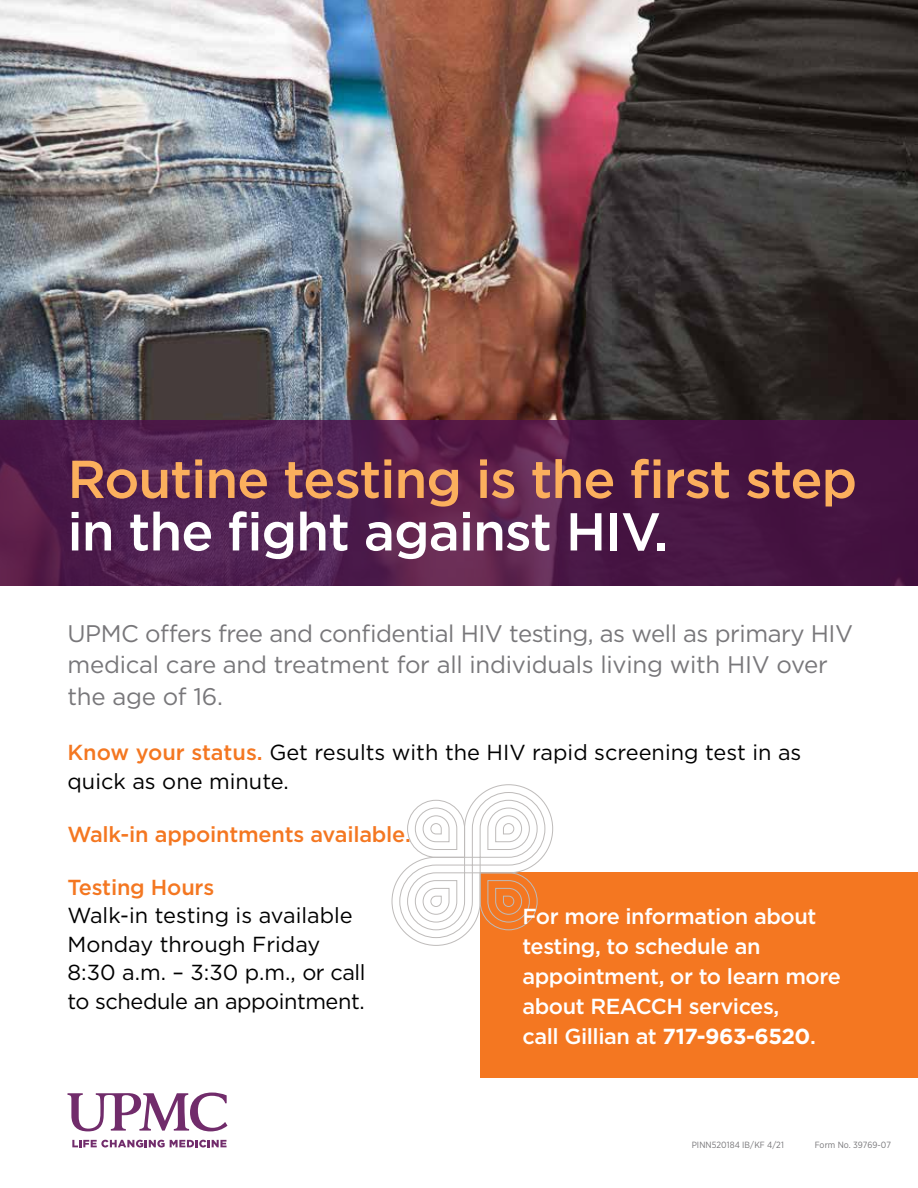
<style>
.page{position:relative;width:918px;height:1188px;background:#fff}
.page>*{position:absolute;margin:0;border:0;box-sizing:border-box;transform-origin:0 0}
.t1{font:500 53.25px "Gotham";letter-spacing:-.02em;color:#fbaf5d}
.t2{font:500 53.25px "Gotham";letter-spacing:-.02em;color:#fff}
.t3{font:24px/31.5px "Gotham";letter-spacing:-.015em;color:#78777a}
.t4{font:21.75px/28.5px "Gotham";color:#000}
.t5{font:500 21.75px/30px "Gotham";letter-spacing:-.02em;color:#fff}
.t6{font:500 21.75px "Gotham";letter-spacing:-.01em;color:#f47721}
.t7{font:9px "Gotham Narrow";letter-spacing:.01em;color:#78777a}
.s1{font-weight:500;color:#f47721}
.s2{font-weight:700}
</style>
<div class="page">
<img style="left:0;top:0;width:918px;height:420px">
<svg style="left:0;top:420px;width:918px;height:166px;background:#4f1c4a"></svg>
<div style="left:481px;top:872px;width:437px;height:206px;background:#f47721"></div>
<svg style="left:391px;top:784px;width:162px;height:162px"></svg>
<svg style="left:72px;top:1140px;width:155px;height:7px"></svg>
<svg style="left:68px;top:1093px;width:159px;height:38px"></svg>
<h1 class="t1" style="left:68px;top:444px;width:791px">Routine testing is the first step</h1>
<h1 class="t2" style="left:68px;top:497px;width:602px">in the fight against HIV.</h1>
<p class="t3" style="left:68px;top:617px;width:787px">UPMC offers free and confidential HIV testing, as well as primary HIV medical care and treatment for all individuals living with HIV over the age of 16.</p>
<p class="t4" style="left:68px;top:738px;width:735px"><span class="s1">Know your status.</span> Get results with the HIV rapid screening test in as quick as one minute.</p>
<p class="t6" style="left:68px;top:820px;width:345px">Walk-in appointments available.</p>
<p class="t6" style="left:68px;top:873px;width:148px">Testing Hours</p>
<p class="t4" style="left:68px;top:901px;width:300px">Walk-in testing is available<br>Monday through Friday<br>8:30 a.m. – 3:30 p.m., or call to schedule an appointment.</p>
<p class="t5" style="left:522px;top:901px;width:320px">For more information about testing, to schedule an appointment, or to learn more about REACCH services,<br>call Gillian at <span class="s2">717-963-6520</span>.</p>
<p class="t7" style="left:692px;top:1139px;width:94px">PINN520184 IB/KF 4/21</p>
<p class="t7" style="left:815px;top:1139px;width:78px">Form No. 39769-07</p>
</div>
